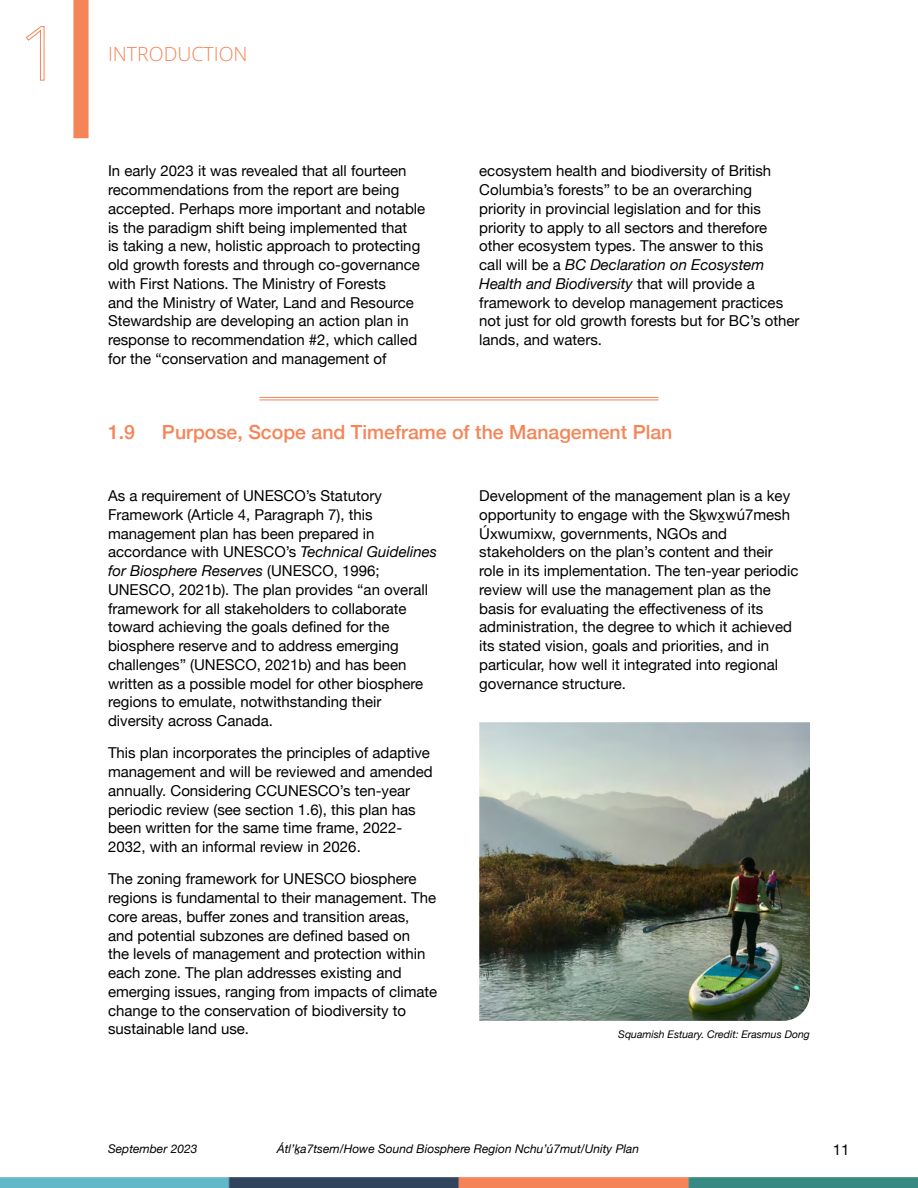
<style>
.page{position:relative;width:918px;height:1188px;background:#fff}
.page>*{position:absolute;margin:0;border:0;box-sizing:border-box;transform-origin:0 0}
.t1{font:500 19.5px "Helvetica Neue";color:#f58557}
.t2{font:300 19.5px "Open Sans";color:#f58557}
.t3{font:15px/18.8px "Helvetica Neue";color:#000}
.t4{font:italic 12px "Helvetica Neue";color:#000}
.t5{font:italic 10.5px "Helvetica Neue";color:#000}
.s1{font-style:italic}
</style>
<div class="page">
<img style="left:0;top:1178px;width:918px;height:10px">
<div style="left:73px;top:0;width:16px;height:138px;background:#f58557;border:2px solid #f58557"></div>
<hr style="left:260px;top:397px;width:398px;height:1px;background:#f58557">
<hr style="left:260px;top:400px;width:398px;height:1px;background:#f58557">
<img style="left:479px;top:722px;width:331px;height:299px">
<svg style="left:25px;top:26px;width:20px;height:55px"></svg>
<h1 class="t2" style="left:108px;top:41px;width:141px">INTRODUCTION</h1>
<p class="t3" style="left:108px;top:162px;width:319px">In early 2023 it was revealed that all fourteen recommendations from the report are being accepted. Perhaps more important and notable is the paradigm shift being implemented that<br>is taking a new, holistic approach to protecting old growth forests and through co-governance with First Nations. The Ministry of Forests<br>and the Ministry of Water, Land and Resource Stewardship are developing an action plan in response to recommendation #2, which called for the “conservation and management of</p>
<p class="t3" style="left:479px;top:162px;width:322px">ecosystem health and biodiversity of British Columbia’s forests” to be an overarching priority in provincial legislation and for this priority to apply to all sectors and therefore other ecosystem types. The answer to this<br>call will be a <span class="s1">BC Declaration on Ecosystem Health and Biodiversity</span> that will provide a framework to develop management practices not just for old growth forests but for BC’s other lands, and waters.</p>
<h1 class="t1" style="left:108px;top:416px;width:29px">1.9</h1>
<h1 class="t1" style="left:162px;top:416px;width:512px">Purpose, Scope and Timeframe of the Management Plan</h1>
<p class="t3" style="left:108px;top:487px;width:331px">As a requirement of UNESCO’s Statutory Framework (Article 4, Paragraph 7), this management plan has been prepared in accordance with UNESCO’s <span class="s1">Technical Guidelines for Biosphere Reserves</span> (UNESCO, 1996; UNESCO, 2021b). The plan provides “an overall framework for all stakeholders to collaborate toward achieving the goals defined for the biosphere reserve and to address emerging challenges” (UNESCO, 2021b) and has been written as a possible model for other biosphere regions to emulate, notwithstanding their diversity across Canada.</p>
<p class="t3" style="left:108px;top:745px;width:326px">This plan incorporates the principles of adaptive management and will be reviewed and amended annually. Considering CCUNESCO’s ten-year periodic review (see section 1.6), this plan has been written for the same time frame, 2022- 2032, with an informal review in 2026.</p>
<p class="t3" style="left:108px;top:871px;width:331px">The zoning framework for UNESCO biosphere regions is fundamental to their management. The core areas, buffer zones and transition areas, and potential subzones are defined based on<br>the levels of management and protection within each zone. The plan addresses existing and emerging issues, ranging from impacts of climate change to the conservation of biodiversity to sustainable land use.</p>
<p class="t3" style="left:479px;top:487px;width:321px">Development of the management plan is a key opportunity to engage with the Sḵwx̱wú7mesh Úxwumixw, governments, NGOs and stakeholders on the plan’s content and their role in its implementation. The ten-year periodic review will use the management plan as the basis for evaluating the effectiveness of its administration, the degree to which it achieved its stated vision, goals and priorities, and in particular, how well it integrated into regional governance structure.</p>
<p class="t5" style="left:618px;top:1027px;width:193px">Squamish Estuary. Credit: Erasmus Dong</p>
<p class="t4" style="left:108px;top:1140px;width:91px">September 2023</p>
<p class="t4" style="left:277px;top:1140px;width:364px">Átl’ḵa7tsem/Howe Sound Biosphere Region Nchu’ú7mut/Unity Plan</p>
<p class="t3" style="left:833px;top:1141px;width:18px">11</p>
</div>
